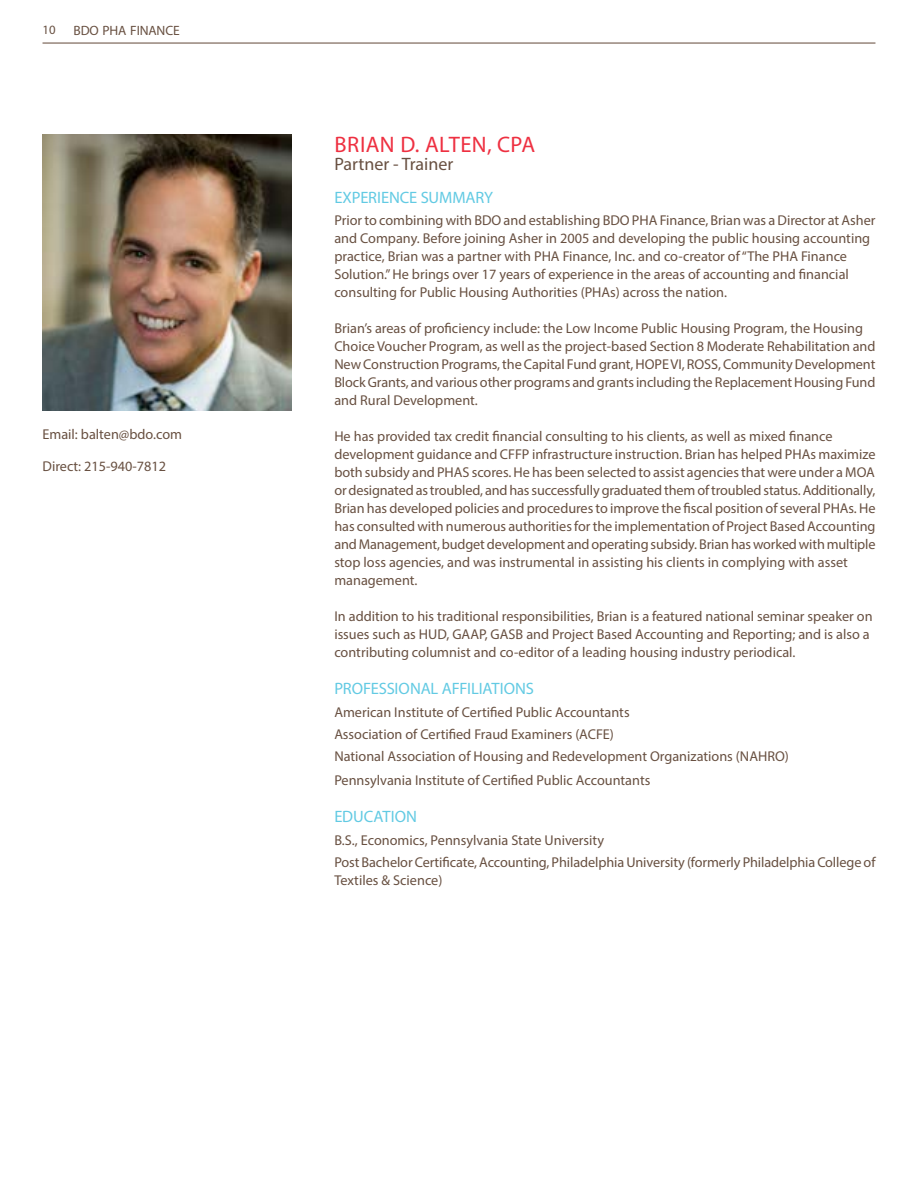
<style>
.page{position:relative;width:918px;height:1188px;background:#fff}
.page>*{position:absolute;margin:0;border:0;box-sizing:border-box;transform-origin:0 0}
.t1{font:22.5px "Myriad Pro";letter-spacing:.015em;color:#ee3041}
.t2{font:18px "Myriad Pro";color:#685041}
.t3{font:16.5px "Myriad Pro";letter-spacing:-.005em;color:#62cae3}
.t4{font:14.25px/18px "Myriad Pro";color:#685041}
.t5{font:13.5px "Myriad Pro";letter-spacing:-.01em;color:#685041}
.t6{font:12.75px "Myriad Pro";color:#685041}
</style>
<div class="page">
<hr style="left:43px;top:43px;width:832px;height:1px;background:#685041">
<img style="left:43px;top:134px;width:249px;height:276px">
<p class="t6" style="left:43px;top:22px;width:15px">10</p>
<p class="t5" style="left:74px;top:22px;width:108px">BDO PHA Finance</p>
<p class="t4" style="left:43px;top:425px;width:141px">Email: balten@bdo.com</p>
<p class="t4" style="left:43px;top:457px;width:125px">Direct: 215-940-7812</p>
<h1 class="t1" style="left:335px;top:130px;width:202px">Brian D. Alten, CPA</h1>
<p class="t2" style="left:334px;top:152px;width:121px">Partner - Trainer</p>
<p class="t3" style="left:334px;top:187px;width:160px">EXPERI ENCE SUMMARY</p>
<p class="t4" style="left:334px;top:211px;width:543px">Prior to combining with BDO and establishing BDO PHA Finance, Brian was a Director at Asher and Company. Before joining Asher in 2005 and developing the public housing accounting practice, Brian was a partner with PHA Finance, I nc. and co-creator of “The PHA Finance Solution.” He brings over 17 years of experience in the areas of accounting and financial consulting for Public Housing Authorities (PHAs) across the nation.</p>
<p class="t4" style="left:334px;top:319px;width:543px">Brian’s areas of proficiency include: the Low I ncome Public Housing Program, the Housing Choice Voucher Program, as well as the project-based Section 8 Moderate Rehabilitation and New Construction Programs, the Capital Fund grant, HOPE VI, ROSS, Community Development Block Grants, and various other programs and grants including the Replacement Housing Fund and Rural Development.</p>
<p class="t4" style="left:334px;top:427px;width:543px">He has provided tax credit financial consulting to his clients, as well as mixed finance development guidance and CFFP infrastructure instruction. Brian has helped PHAs maximize both subsidy and PHAS scores. He has been selected to assist agencies that were under a MOA or designated as troubled, and has successfully graduated them of troubled status. Additionally, Brian has developed policies and procedures to improve the fiscal position of several PHAs. He has consulted with numerous authorities for the implementation of Project Based Accounting and Management, budget development and operating subsidy. Brian has worked with multiple stop loss agencies, and was instrumental in assisting his clients in complying with asset management.</p>
<p class="t4" style="left:334px;top:607px;width:540px">I n addition to his traditional responsibilities, Brian is a featured national seminar speaker on issues such as HUD, GAAP, GASB and Project Based Accounting and Reporting; and is also a contributing columnist and co-editor of a leading housing industry periodical.</p>
<p class="t3" style="left:334px;top:679px;width:125px">PROFESSIONAL AFFILI</p>
<p class="t3" style="left:483px;top:679px;width:52px">ATIONS</p>
<p class="t4" style="left:334px;top:700px;width:456px;line-height:22.2px">American I nstitute of Certified Public Accountants<br>Association of Certified Fraud Examiners (ACF E)<br>National Association of Housing and Redevelopment Organizations (NAHRO)</p>
<p class="t4" style="left:334px;top:771px;width:318px">Pennsylvania I nstitute of Certified Public Accountants</p>
<p class="t3" style="left:334px;top:807px;width:84px">EDUCATION</p>
<p class="t4" style="left:334px;top:828px;width:543px;line-height:22.2px">B.S., Economics, Pennsylvania State University<br>Post Bachelor Certificate, Accounting, Philadelphia University (formerly Philadelphia College of</p>
<p class="t4" style="left:334px;top:871px;width:110px">Textiles &amp; Science)</p>
</div>
